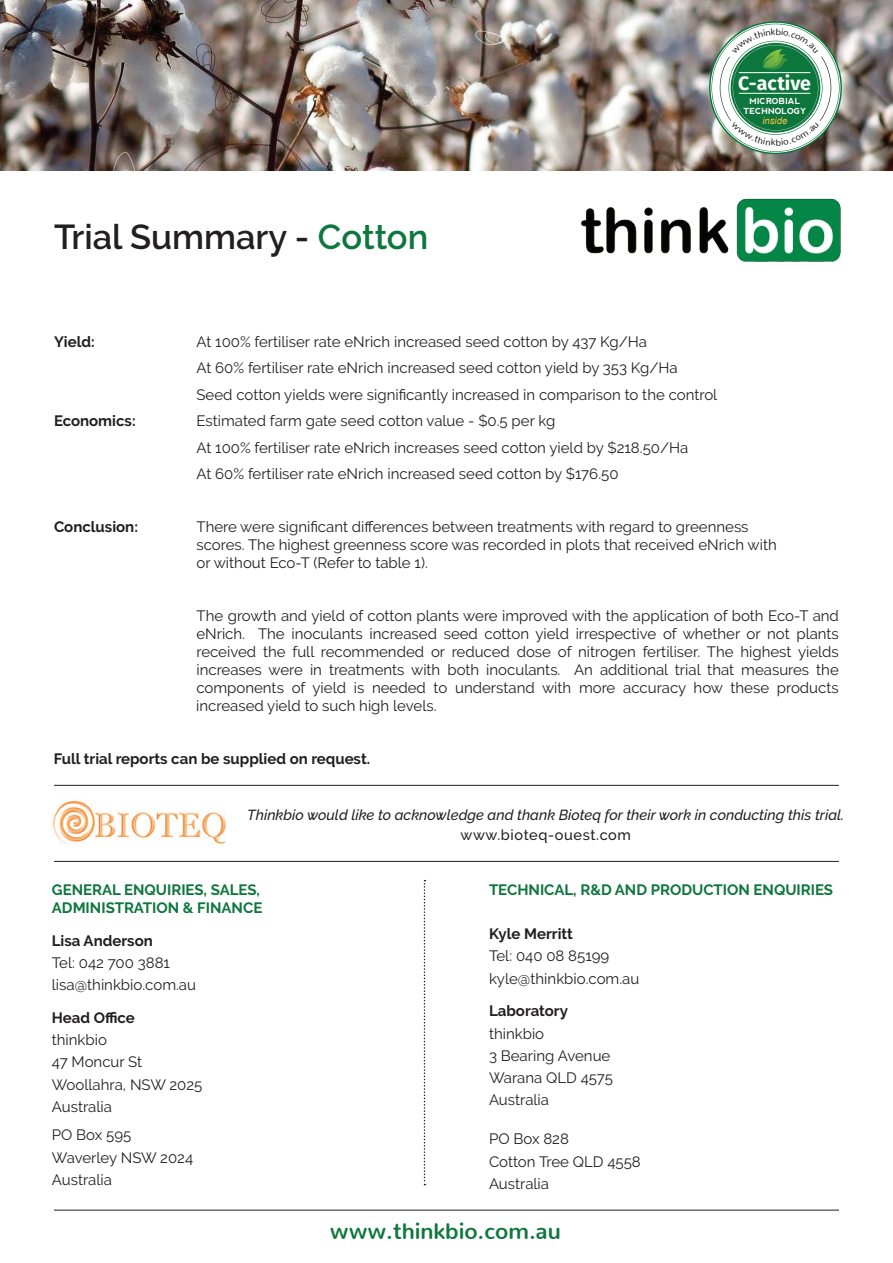
<style>
.page{position:relative;width:893px;height:1263px;background:#fff}
.page>*{position:absolute;margin:0;border:0;box-sizing:border-box;transform-origin:0 0}
.t1{font:600 34.5px "Raleway";color:#231f20}
.t2{font:700 22.5px "Nunito";color:#0e773d}
.t3{font:700 19.5px "Fira Sans";color:#fff}
.t4{font:15px/22.2px "Raleway";color:#231f20}
.t5{font:700 15px "Raleway";color:#231f20}
.t6{font:700 15px/18px "Raleway";color:#0e773d}
.t7{font:italic 500 14.55px "Raleway";color:#231f20}
.t8{font:500 14.55px "Raleway";letter-spacing:.04em;color:#231f20}
.t9{font:italic 9.6px "Arial";color:#fec241}
.t10{font:700 8.4px/10.1px "nevis";color:#fff;text-align:center}
.s1{color:#0e773d}
</style>
<div class="page">
<img style="left:0;top:0;width:893px;height:171px">
<img style="left:581px;top:198px;width:260px;height:64px">
<hr style="left:54px;top:861px;width:785px;height:1px;background:#231f20">
<hr style="left:54px;top:785px;width:785px;height:1px;background:#231f20">
<hr style="left:54px;top:1210px;width:785px;height:1px;background:#231f20">
<svg style="left:424px;top:880px;width:1px;height:305px"></svg>
<img style="left:53px;top:800px;width:173px;height:44px">
<svg style="left:709px;top:21px;width:133px;height:133px"></svg>
<h3 class="t3" style="left:738px;top:69px;width:74px">C-active</h3>
<h1 class="t1" style="left:54px;top:217px;width:376px">Trial Summary - <span class="s1">Cotton</span></h1>
<p class="t10" style="left:743px;top:96px;width:64px">MICROBIAL<br>TECHNOLOGY</p>
<p class="t9" style="left:762px;top:114px;width:26px">inside</p>
<p class="t5" style="left:54px;top:333px;width:42px">Yield:</p>
<p class="t4" style="left:196px;top:328px;width:522px;line-height:26.5px">At 100% fertiliser rate eNrich increased seed cotton by 437 Kg/Ha<br>At 60% fertiliser rate eNrich increased seed cotton yield by 353 Kg/Ha<br>Seed cotton yields were significantly increased in comparison to the control</p>
<p class="t5" style="left:54px;top:412px;width:83px">Economics:</p>
<p class="t4" style="left:196px;top:408px;width:493px;line-height:26.5px">Estimated farm gate seed cotton value - $0.5 per kg<br>At 100% fertiliser rate eNrich increases seed cotton yield by $218.50/Ha<br>At 60% fertiliser rate eNrich increased seed cotton by $176.50</p>
<p class="t5" style="left:54px;top:519px;width:86px">Conclusion:</p>
<p class="t4" style="left:196px;top:518px;width:582px;line-height:18px">There were significant differences between treatments with regard to greenness scores. The highest greenness score was recorded in plots that received eNrich with or without Eco-T (Refer to table 1).</p>
<p class="t4" style="left:196px;top:607px;width:644px;line-height:18px;text-align:justify">The growth and yield of cotton plants were improved with the application of both Eco-T and eNrich. The inoculants increased seed cotton yield irrespective of whether or not plants received the full recommended or reduced dose of nitrogen fertiliser. The highest yields increases were in treatments with both inoculants. An additional trial that measures the components of yield is needed to understand with more accuracy how these products increased yield to such high levels.</p>
<p class="t5" style="left:54px;top:751px;width:318px">Full trial reports can be supplied on request.</p>
<p class="t7" style="left:247px;top:806px;width:598px">Thinkbio would like to acknowledge and thank Bioteq for their work in conducting this trial.</p>
<p class="t8" style="left:460px;top:826px;width:172px">www.bioteq-ouest.com</p>
<p class="t6" style="left:52px;top:880px;width:212px">GENERAL ENQUIRIES, SALES,<br>ADMINISTRATION &amp; FINANCE</p>
<p class="t5" style="left:52px;top:932px;width:102px">Lisa Anderson</p>
<p class="t4" style="left:52px;top:951px;width:146px">Tel: 042 700 3881 lisa@thinkbio.com.au</p>
<p class="t5" style="left:52px;top:1009px;width:85px">Head Office</p>
<p class="t4" style="left:52px;top:1028px;width:152px">thinkbio<br>47 Moncur St<br>Woollahra, NSW 2025<br>Australia</p>
<p class="t4" style="left:52px;top:1124px;width:143px">PO Box 595<br>Waverley NSW 2024<br>Australia</p>
<p class="t6" style="left:489px;top:880px;width:346px">TECHNICAL, R&amp;D AND PRODUCTION ENQUIRIES</p>
<p class="t5" style="left:489px;top:925px;width:85px">Kyle Merritt</p>
<p class="t4" style="left:489px;top:945px;width:152px">Tel: 040 08 85199 kyle@thinkbio.com.au</p>
<p class="t5" style="left:489px;top:1002px;width:80px">Laboratory</p>
<p class="t4" style="left:489px;top:1022px;width:125px">thinkbio<br>3 Bearing Avenue<br>Warana QLD 4575<br>Australia</p>
<p class="t4" style="left:489px;top:1128px;width:153px">PO Box 828<br>Cotton Tree QLD 4558<br>Australia</p>
<h2 class="t2" style="left:330px;top:1211px;width:233px">www.thinkbio.com.au</h2>
</div>
